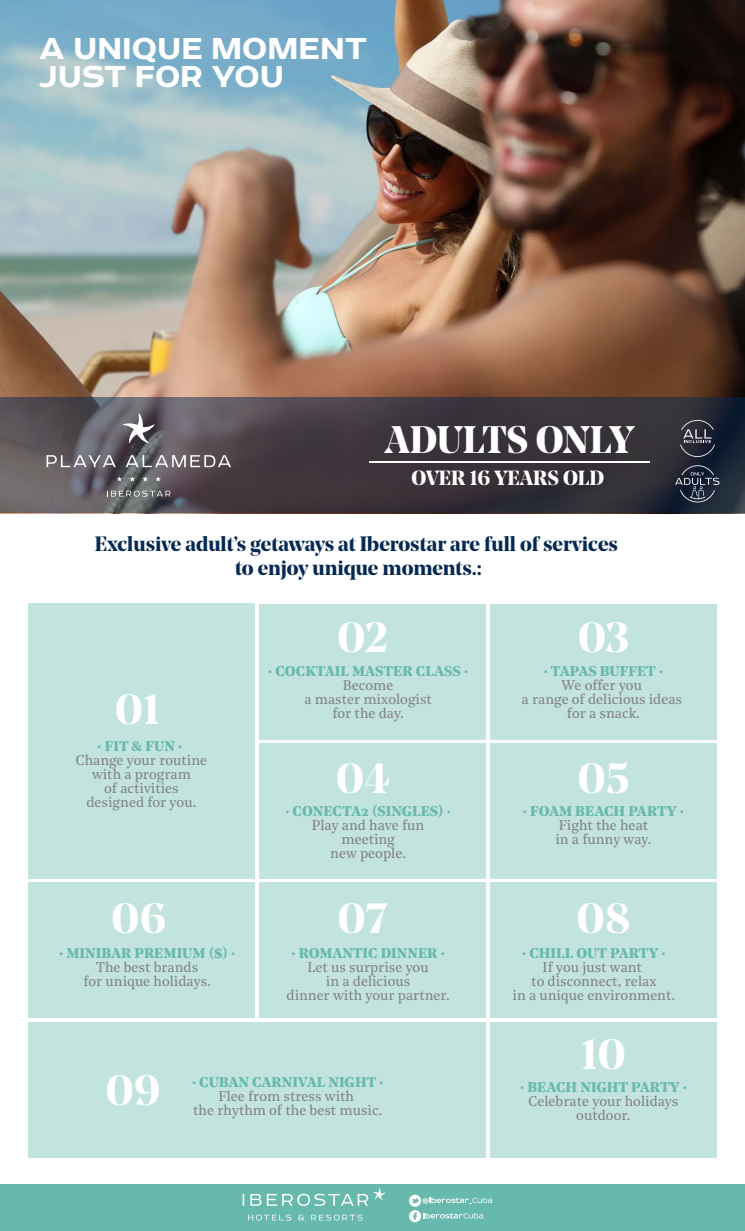
<style>
.page{position:relative;width:745px;height:1231px;background:#fff}
.page>*{position:absolute;margin:0;border:0;box-sizing:border-box;transform-origin:0 0}
.t1{font:700 42px "Noe Display";letter-spacing:-.005em;color:#fff}
.t2{font:700 38.15px "Noe Display";letter-spacing:-.005em;color:#fff}
.t3{font:700 35px/28.3px "Echoes Sans";color:#fff}
.t4{font:700 20.65px/23.3px "Noe Display";color:#052953;text-align:center}
.t5{font:700 20.47px "Noe Display";color:#fff}
.t6{font:14px/14px "Noe Text";color:#808080;text-align:center}
.t7{font:700 14px "Noe Text";color:#67b9ad}
</style>
<div class="page">
<img style="left:0;top:0;width:744px;height:397px">
<svg style="left:0;top:397px;width:744px;height:116px;background:#443f46"></svg>
<div style="left:0;top:1184px;width:744px;height:46px;background:#67b9ad"></div>
<svg style="left:248px;top:1214px;width:43px;height:6px"></svg>
<svg style="left:298px;top:1214px;width:6px;height:6px"></svg>
<svg style="left:311px;top:1214px;width:51px;height:6px"></svg>
<svg style="left:242px;top:1188px;width:143px;height:17px"></svg>
<svg style="left:409px;top:1194px;width:83px;height:28px"></svg>
<svg style="left:123px;top:413px;width:31px;height:30px"></svg>
<svg style="left:107px;top:490px;width:63px;height:6px"></svg>
<svg style="left:46px;top:455px;width:70px;height:12px"></svg>
<svg style="left:125px;top:455px;width:106px;height:12px"></svg>
<svg style="left:116px;top:476px;width:6px;height:5px"></svg>
<svg style="left:129px;top:476px;width:6px;height:5px"></svg>
<svg style="left:142px;top:476px;width:6px;height:5px"></svg>
<svg style="left:155px;top:476px;width:6px;height:5px"></svg>
<svg style="left:679px;top:420px;width:35px;height:37px"></svg>
<svg style="left:674px;top:465px;width:45px;height:37px;background:#323b4b"></svg>
<div style="left:489px;top:604px;width:227px;height:135px;background:#c2e3de"></div>
<div style="left:28px;top:604px;width:227px;height:275px;background:#c2e3de"></div>
<div style="left:28px;top:882px;width:227px;height:136px;background:#c2e3de"></div>
<div style="left:489px;top:1022px;width:227px;height:135px;background:#c2e3de"></div>
<div style="left:259px;top:604px;width:226px;height:135px;background:#c2e3de"></div>
<div style="left:489px;top:743px;width:227px;height:136px;background:#c2e3de"></div>
<div style="left:489px;top:882px;width:227px;height:136px;background:#c2e3de"></div>
<div style="left:259px;top:743px;width:226px;height:136px;background:#c2e3de"></div>
<div style="left:259px;top:882px;width:226px;height:136px;background:#c2e3de"></div>
<div style="left:28px;top:1022px;width:457px;height:135px;background:#c2e3de"></div>
<hr style="left:369px;top:461px;width:280px;height:1px;background:#fff">
<h3 class="t3" style="left:39px;top:34px;width:329px">A UNIQUE MOMENT<br>JUST FOR YOU</h3>
<h2 class="t2" style="left:384px;top:415px;width:250px">ADULTS ONLY</h2>
<h3 class="t5" style="left:411px;top:464px;width:194px">OVER 16 YEARS OLD</h3>
<h3 class="t4" style="left:95px;top:532px;width:524px">Exclusive adult’s getaways at Iberostar are full of services to enjoy unique moments.:</h3>
<h1 class="t1" style="left:115px;top:682px;width:47px">01</h1>
<p class="t7" style="left:97px;top:735px;width:86px">· FIT &amp; FUN ·</p>
<p class="t6" style="left:76px;top:752px;width:133px">Change your routine with a program<br>of activities designed for you.</p>
<h1 class="t1" style="left:337px;top:610px;width:52px">02</h1>
<h1 class="t1" style="left:577px;top:610px;width:53px">03</h1>
<p class="t7" style="left:268px;top:660px;width:201px">· COCKTAIL MASTER CLASS ·</p>
<p class="t6" style="left:304px;top:677px;width:129px">Become<br>a master mixologist for the day.</p>
<p class="t7" style="left:543px;top:660px;width:121px">· TAPAS BUFFET ·</p>
<p class="t6" style="left:521px;top:677px;width:162px">We offer you<br>a range of delicious ideas for a snack.</p>
<h1 class="t1" style="left:335px;top:751px;width:55px">04</h1>
<h1 class="t1" style="left:577px;top:751px;width:53px">05</h1>
<p class="t7" style="left:285px;top:800px;width:167px">· CONECTA2 (SINGLES) ·</p>
<p class="t6" style="left:312px;top:817px;width:114px">Play and have fun meeting<br>new people.</p>
<p class="t7" style="left:522px;top:800px;width:162px">· FOAM BEACH PARTY ·</p>
<p class="t6" style="left:555px;top:817px;width:97px;text-align:left">Fight the heat in a funny way.</p>
<h1 class="t1" style="left:111px;top:891px;width:57px">06</h1>
<h1 class="t1" style="left:337px;top:891px;width:52px">07</h1>
<p class="t7" style="left:59px;top:942px;width:177px">· MINIBAR PREMIUM ($) ·</p>
<p class="t6" style="left:83px;top:959px;width:129px">The best brands<br>for unique holidays.</p>
<p class="t7" style="left:291px;top:942px;width:155px">· ROMANTIC DINNER ·</p>
<p class="t6" style="left:286px;top:959px;width:165px">Let us surprise you<br>in a delicious<br>dinner with your partner.</p>
<h1 class="t1" style="left:105px;top:1063px;width:57px">09</h1>
<p class="t7" style="left:192px;top:1071px;width:193px">· CUBAN CARNIVAL NIGHT ·</p>
<p class="t6" style="left:193px;top:1087px;width:190px">Flee from stress with<br>the rhythm of the best music.</p>
<h1 class="t1" style="left:576px;top:891px;width:55px">08</h1>
<p class="t7" style="left:522px;top:942px;width:145px">· CHILL OUT PARTY ·</p>
<p class="t6" style="left:512px;top:959px;width:164px">If you just want<br>to disconnect, relax<br>in a unique environment.</p>
<h1 class="t1" style="left:580px;top:1026px;width:47px">10</h1>
<p class="t7" style="left:519px;top:1075px;width:168px">· BEACH NIGHT PARTY ·</p>
<p class="t6" style="left:528px;top:1092px;width:151px">Celebrate your holidays outdoor.</p>
</div>
